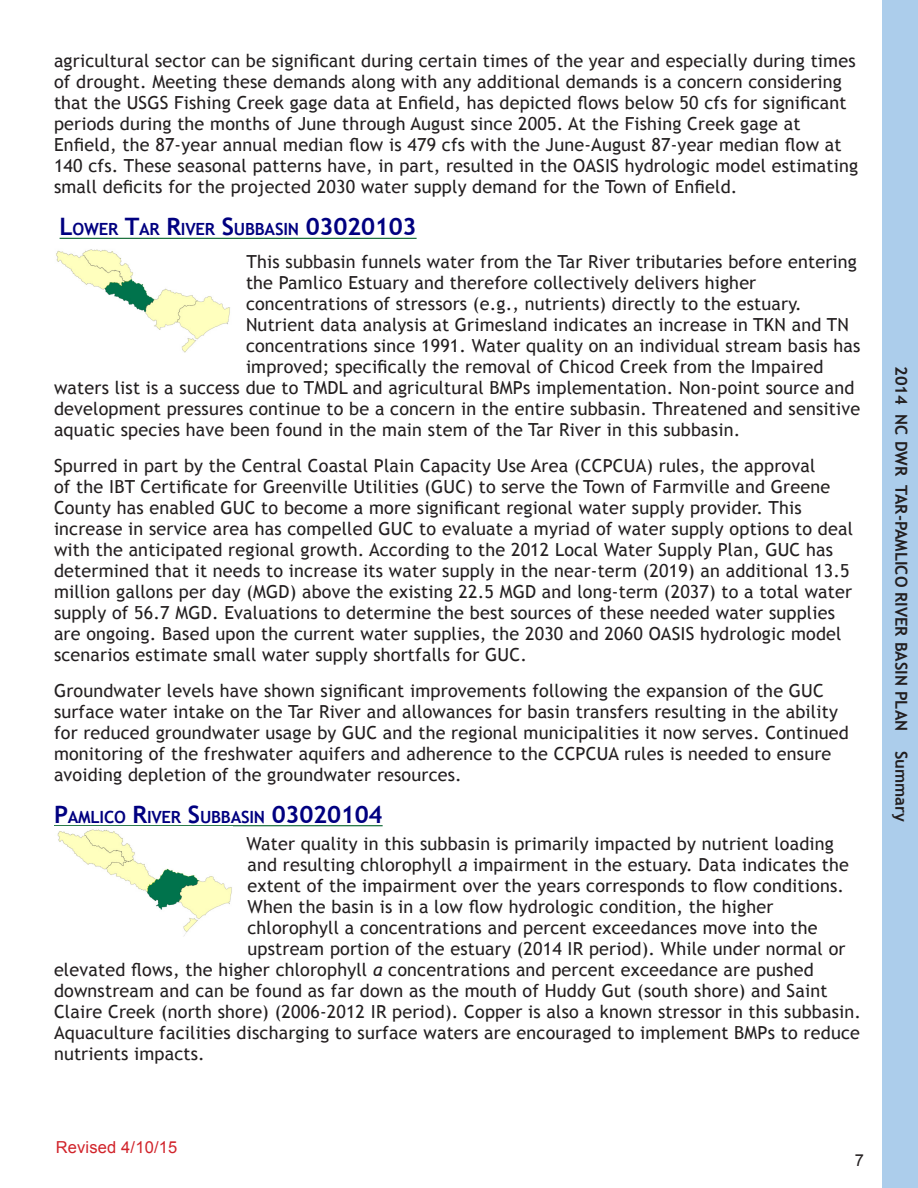
<style>
.page{position:relative;width:918px;height:1188px;background:#fff}
.page>*{position:absolute;margin:0;border:0;box-sizing:border-box;transform-origin:0 0}
.t1{font:18px/21px "Trebuchet MS";letter-spacing:.01em;color:#231f20}
.t2{font:700 16.8px "Trebuchet MS";letter-spacing:-.015em;color:#000080}
.t3{font:700 16.5px "Trebuchet MS";color:#231f20}
.t4{font:16.5px "Arial";letter-spacing:.01em;color:#d1232a}
.t5{font:16.5px "Arial";color:#231f20}
.s1{font-size:24px}
.s2{font-style:italic}
</style>
<div class="page">
<div style="left:883px;top:0;width:35px;height:1188px;background:#accdeb"></div>
<hr style="left:60px;top:238px;width:357px;height:1px;background:#04622a">
<hr style="left:54px;top:825px;width:329px;height:1px;background:#04622a">
<img style="left:56px;top:249px;width:174px;height:104px">
<img style="left:57px;top:829px;width:175px;height:108px">
<p class="t1" style="left:54px;top:51px;width:806px">agricultural sector can be significant during certain times of the year and especially during times of drought. Meeting these demands along with any additional demands is a concern considering that the USGS Fishing Creek gage data at Enfield, has depicted flows below 50 cfs for significant periods during the months of June through August since 2005. At the Fishing Creek gage at Enfield, the 87-year annual median flow is 479 cfs with the June-August 87-year median flow at 140 cfs. These seasonal patterns have, in part, resulted in the OASIS hydrologic model estimating small deficits for the projected 2030 water supply demand for the Town of Enfield.</p>
<p class="t2" style="left:60px;top:219px;width:359px"><span class="s1">L</span>OWER <span class="s1">T</span>AR <span class="s1">R</span>IVER <span class="s1">S</span>UBBASIN <span class="s1">03020103</span></p>
<p class="t1" style="left:247px;top:251px;width:612px">This subbasin funnels water from the Tar River tributaries before entering</p>
<p class="t1" style="left:246px;top:272px;width:512px">the Pamlico Estuary and therefore collectively delivers higher</p>
<p class="t1" style="left:246px;top:293px;width:557px">concentrations of stressors (e.g., nutrients) directly to the estuary.</p>
<p class="t1" style="left:246px;top:314px;width:604px">Nutrient data analysis at Grimesland indicates an increase in TKN and TN</p>
<p class="t1" style="left:246px;top:335px;width:616px">concentrations since 1991. Water quality on an individual stream basis has</p>
<p class="t1" style="left:246px;top:356px;width:579px">improved; specifically the removal of Chicod Creek from the Impaired</p>
<p class="t1" style="left:54px;top:377px;width:802px">waters list is a success due to TMDL and agricultural BMPs implementation. Non-point source and</p>
<p class="t1" style="left:54px;top:398px;width:808px">development pressures continue to be a concern in the entire subbasin. Threatened and sensitive</p>
<p class="t1" style="left:54px;top:419px;width:688px">aquatic species have been found in the main stem of the Tar River in this subbasin.</p>
<p class="t1" style="left:54px;top:455px;width:801px">Spurred in part by the Central Coastal Plain Capacity Use Area (CCPCUA) rules, the approval<br>of the IBT Certificate for Greenville Utilities (GUC) to serve the Town of Farmville and Greene County has enabled GUC to become a more significant regional water supply provider. This increase in service area has compelled GUC to evaluate a myriad of water supply options to deal with the anticipated regional growth. According to the 2012 Local Water Supply Plan, GUC has determined that it needs to increase its water supply in the near-term (2019) an additional 13.5 million gallons per day (MGD) above the existing 22.5 MGD and long-term (2037) to a total water supply of 56.7 MGD. Evaluations to determine the best sources of these needed water supplies are ongoing. Based upon the current water supplies, the 2030 and 2060 OASIS hydrologic model scenarios estimate small water supply shortfalls for GUC.</p>
<p class="t1" style="left:54px;top:680px;width:796px">Groundwater levels have shown significant improvements following the expansion of the GUC surface water intake on the Tar River and allowances for basin transfers resulting in the ability for reduced groundwater usage by GUC and the regional municipalities it now serves. Continued monitoring of the freshwater aquifers and adherence to the CCPCUA rules is needed to ensure avoiding depletion of the groundwater resources.</p>
<p class="t2" style="left:54px;top:806px;width:330px"><span class="s1">P</span>AMLICO <span class="s1">R</span>IVER <span class="s1">S</span>UBBASIN <span class="s1">03020104</span></p>
<p class="t1" style="left:247px;top:833px;width:589px">Water quality in this subbasin is primarily impacted by nutrient loading</p>
<p class="t1" style="left:248px;top:854px;width:603px">and resulting chlorophyll <span class="s2">a</span> impairment in the estuary. Data indicates the</p>
<p class="t1" style="left:248px;top:875px;width:598px">extent of the impairment over the years corresponds to flow conditions.</p>
<p class="t1" style="left:248px;top:896px;width:527px">When the basin is in a low flow hydrologic condition, the higher</p>
<p class="t1" style="left:248px;top:917px;width:572px">chlorophyll a concentrations and percent exceedances move into the</p>
<p class="t1" style="left:248px;top:938px;width:600px">upstream portion of the estuary (2014 IR period). While under normal or</p>
<p class="t1" style="left:54px;top:959px;width:761px">elevated flows, the higher chlorophyll <span class="s2">a</span> concentrations and percent exceedance are pushed</p>
<p class="t1" style="left:54px;top:980px;width:775px">downstream and can be found as far down as the mouth of Huddy Gut (south shore) and Saint</p>
<p class="t1" style="left:54px;top:1001px;width:809px">Claire Creek (north shore) (2006-2012 IR period). Copper is also a known stressor in this subbasin.</p>
<p class="t1" style="left:54px;top:1022px;width:807px">Aquaculture facilities discharging to surface waters are encouraged to implement BMPs to reduce</p>
<p class="t1" style="left:54px;top:1043px;width:152px">nutrients impacts.</p>
<p class="t3" style="left:912px;top:366px;width:458px;rotate:90deg">2014 NC DWR TAR-PAMLICO RIVER BASIN PLAN Summary</p>
<p class="t4" style="left:56px;top:1137px;width:123px">Revised 4/10/15</p>
<p class="t5" style="left:855px;top:1149px;width:11px">7</p>
</div>
